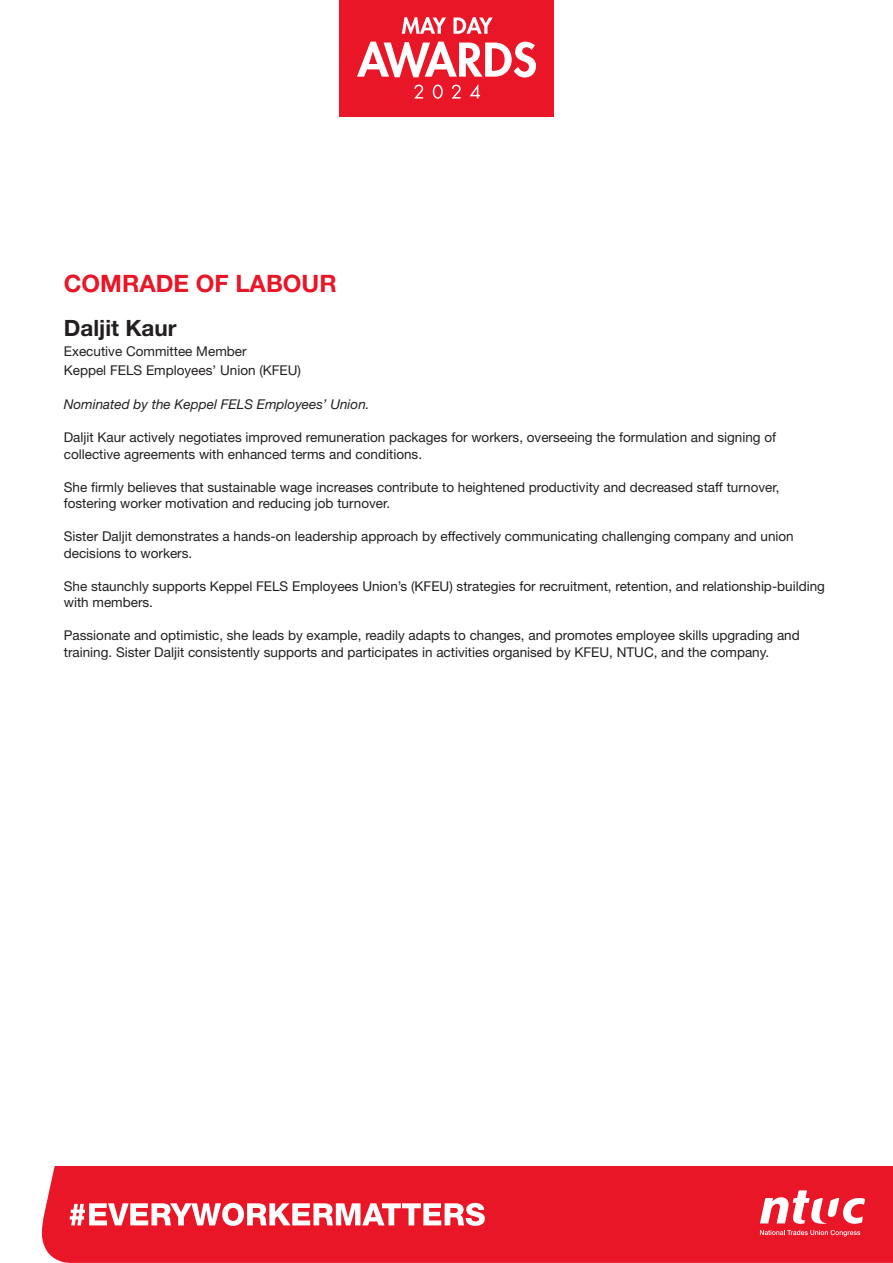
<style>
.page{position:relative;width:893px;height:1263px;background:#fff}
.page>*{position:absolute;margin:0;border:0;box-sizing:border-box;transform-origin:0 0}
.t1{font:700 24px "Helvetica Neue LT Std";color:#e91627}
.t2{font:700 22.5px "Helvetica Neue LT Std";color:#231f20}
.t3{font:13.5px/16.5px "Helvetica Neue LT Std";color:#231f20}
.t4{font:italic 13.5px "Helvetica Neue LT Std";color:#231f20}
</style>
<div class="page">
<div style="left:339px;top:0;width:215px;height:116px;background:#e91627"></div>
<svg style="left:402px;top:17px;width:44px;height:17px"></svg>
<svg style="left:453px;top:17px;width:40px;height:17px"></svg>
<svg style="left:414px;top:85px;width:9px;height:14px"></svg>
<svg style="left:433px;top:85px;width:10px;height:14px"></svg>
<svg style="left:452px;top:85px;width:9px;height:14px"></svg>
<svg style="left:470px;top:84px;width:10px;height:15px"></svg>
<svg style="left:357px;top:42px;width:179px;height:36px"></svg>
<div style="left:41px;top:1166px;width:852px;height:97px;background:#e91627"></div>
<svg style="left:760px;top:1230px;width:100px;height:6px"></svg>
<svg style="left:760px;top:1190px;width:105px;height:34px"></svg>
<svg style="left:70px;top:1203px;width:415px;height:23px"></svg>
<h1 class="t1" style="left:64px;top:269px;width:274px">COMRADE OF LABOUR</h1>
<h2 class="t2" style="left:64px;top:314px;width:114px">Daljit Kaur</h2>
<p class="t3" style="left:64px;top:341px;width:239px;line-height:19.5px">Executive Committee Member<br>Keppel FELS Employees’ Union (KFEU)</p>
<p class="t4" style="left:64px;top:396px;width:307px">Nominated by the Keppel FELS Employees’ Union.</p>
<p class="t3" style="left:64px;top:429px;width:714px">Daljit Kaur actively negotiates improved remuneration packages for workers, overseeing the formulation and signing of collective agreements with enhanced terms and conditions.</p>
<p class="t3" style="left:64px;top:478px;width:717px">She firmly believes that sustainable wage increases contribute to heightened productivity and decreased staff turnover, fostering worker motivation and reducing job turnover.</p>
<p class="t3" style="left:64px;top:528px;width:731px">Sister Daljit demonstrates a hands-on leadership approach by effectively communicating challenging company and union decisions to workers.</p>
<p class="t3" style="left:64px;top:577px;width:763px">She staunchly supports Keppel FELS Employees Union’s (KFEU) strategies for recruitment, retention, and relationship-building with members.</p>
<p class="t3" style="left:64px;top:627px;width:737px">Passionate and optimistic, she leads by example, readily adapts to changes, and promotes employee skills upgrading and training. Sister Daljit consistently supports and participates in activities organised by KFEU, NTUC, and the company.</p>
</div>
